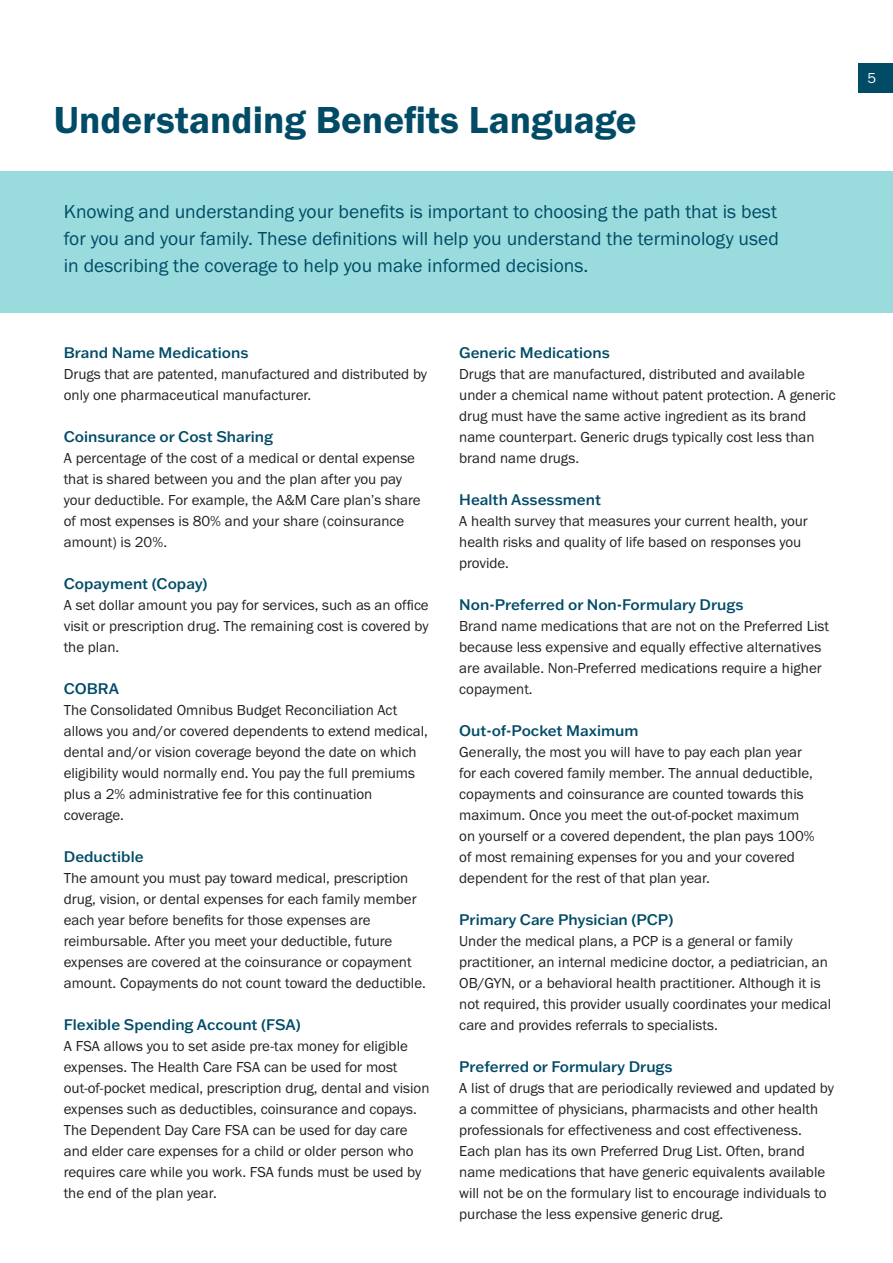
<style>
.page{position:relative;width:893px;height:1263px;background:#fff}
.page>*{position:absolute;margin:0;border:0;box-sizing:border-box;transform-origin:0 0}
.t1{font:39px "Franklin Gothic URW Dem";color:#014b67}
.Intro{font:19.5px/27px "Franklin Gothic URW Boo";color:#014b67;text-align:justify}
.Body{font:15px/21px "Franklin Gothic URW Boo";color:#231f20}
.Body-2{font:500 15px "Franklin Gothic ATF";color:#014b67}
.t2{font:15px "Franklin Gothic URW Boo";color:#fff}
</style>
<div class="page">
<div style="left:859px;top:64px;width:34px;height:29px;background:#014b67"></div>
<div style="left:0;top:172px;width:893px;height:141px;background:#9adcdd"></div>
<p class="t1" style="left:54px;top:96px;width:585px">Understanding Benefits Language</p>
<p class="Intro" style="left:64px;top:197px;width:717px">Knowing and understanding your benefits is important to choosing the path that is best for you and your family. These definitions will help you understand the terminology used in describing the coverage to help you make informed decisions.</p>
<p class="Body-2" style="left:64px;top:342px;width:186px">Brand Name Medications</p>
<p class="Body" style="left:64px;top:363px;width:365px">Drugs that are patented, manufactured and distributed by only one pharmaceutical manufacturer.</p>
<p class="Body-2" style="left:64px;top:426px;width:211px">Coinsurance or Cost Sharing</p>
<p class="Body" style="left:64px;top:447px;width:358px">A percentage of the cost of a medical or dental expense that is shared between you and the plan after you pay your deductible. For example, the A&amp;M Care plan’s share of most expenses is 80% and your share (coinsurance amount) is 20%.</p>
<p class="Body-2" style="left:64px;top:573px;width:145px">Copayment (Copay)</p>
<p class="Body" style="left:64px;top:594px;width:366px;text-align:justify">A set dollar amount you pay for services, such as an office visit or prescription drug. The remaining cost is covered by the plan.</p>
<p class="Body-2" style="left:64px;top:678px;width:57px">COBRA</p>
<p class="Body" style="left:64px;top:699px;width:366px">The Consolidated Omnibus Budget Reconciliation Act allows you and/or covered dependents to extend medical, dental and/or vision coverage beyond the date on which eligibility would normally end. You pay the full premiums plus a 2% administrative fee for this continuation coverage.</p>
<p class="Body-2" style="left:64px;top:846px;width:81px">Deductible</p>
<p class="Body" style="left:64px;top:867px;width:363px">The amount you must pay toward medical, prescription drug, vision, or dental expenses for each family member each year before benefits for those expenses are reimbursable. After you meet your deductible, future expenses are covered at the coinsurance or copayment amount. Copayments do not count toward the deductible.</p>
<p class="Body-2" style="left:64px;top:1014px;width:239px">Flexible Spending Account (FSA)</p>
<p class="Body" style="left:64px;top:1035px;width:367px">A FSA allows you to set aside pre-tax money for eligible expenses. The Health Care FSA can be used for most out-of-pocket medical, prescription drug, dental and vision expenses such as deductibles, coinsurance and copays.<br>The Dependent Day Care FSA can be used for day care and elder care expenses for a child or older person who requires care while you work. FSA funds must be used by the end of the plan year.</p>
<p class="Body-2" style="left:459px;top:342px;width:152px">Generic Medications</p>
<p class="Body" style="left:459px;top:363px;width:378px">Drugs that are manufactured, distributed and available under a chemical name without patent protection. A generic drug must have the same active ingredient as its brand name counterpart. Generic drugs typically cost less than brand name drugs.</p>
<p class="Body-2" style="left:459px;top:489px;width:143px">Health Assessment</p>
<p class="Body" style="left:459px;top:510px;width:350px">A health survey that measures your current health, your health risks and quality of life based on responses you provide.</p>
<p class="Body-2" style="left:459px;top:594px;width:286px">Non-Preferred or Non-Formulary Drugs</p>
<p class="Body" style="left:459px;top:615px;width:371px">Brand name medications that are not on the Preferred List because less expensive and equally effective alternatives are available. Non-Preferred medications require a higher copayment.</p>
<p class="Body-2" style="left:459px;top:720px;width:181px">Out-of-Pocket Maximum</p>
<p class="Body" style="left:459px;top:741px;width:357px">Generally, the most you will have to pay each plan year for each covered family member. The annual deductible, copayments and coinsurance are counted towards this maximum. Once you meet the out-of-pocket maximum on yourself or a covered dependent, the plan pays 100% of most remaining expenses for you and your covered dependent for the rest of that plan year.</p>
<p class="Body-2" style="left:459px;top:909px;width:216px">Primary Care Physician (PCP)</p>
<p class="Body" style="left:459px;top:930px;width:373px">Under the medical plans, a PCP is a general or family practitioner, an internal medicine doctor, a pediatrician, an OB/GYN, or a behavioral health practitioner. Although it is not required, this provider usually coordinates your medical care and provides referrals to specialists.</p>
<p class="Body-2" style="left:459px;top:1056px;width:215px">Preferred or Formulary Drugs</p>
<p class="Body" style="left:459px;top:1077px;width:376px">A list of drugs that are periodically reviewed and updated by a committee of physicians, pharmacists and other health professionals for effectiveness and cost effectiveness.<br>Each plan has its own Preferred Drug List. Often, brand name medications that have generic equivalents available will not be on the formulary list to encourage individuals to purchase the less expensive generic drug.</p>
<p class="t2" style="left:867px;top:69px;width:10px">5</p>
</div>
